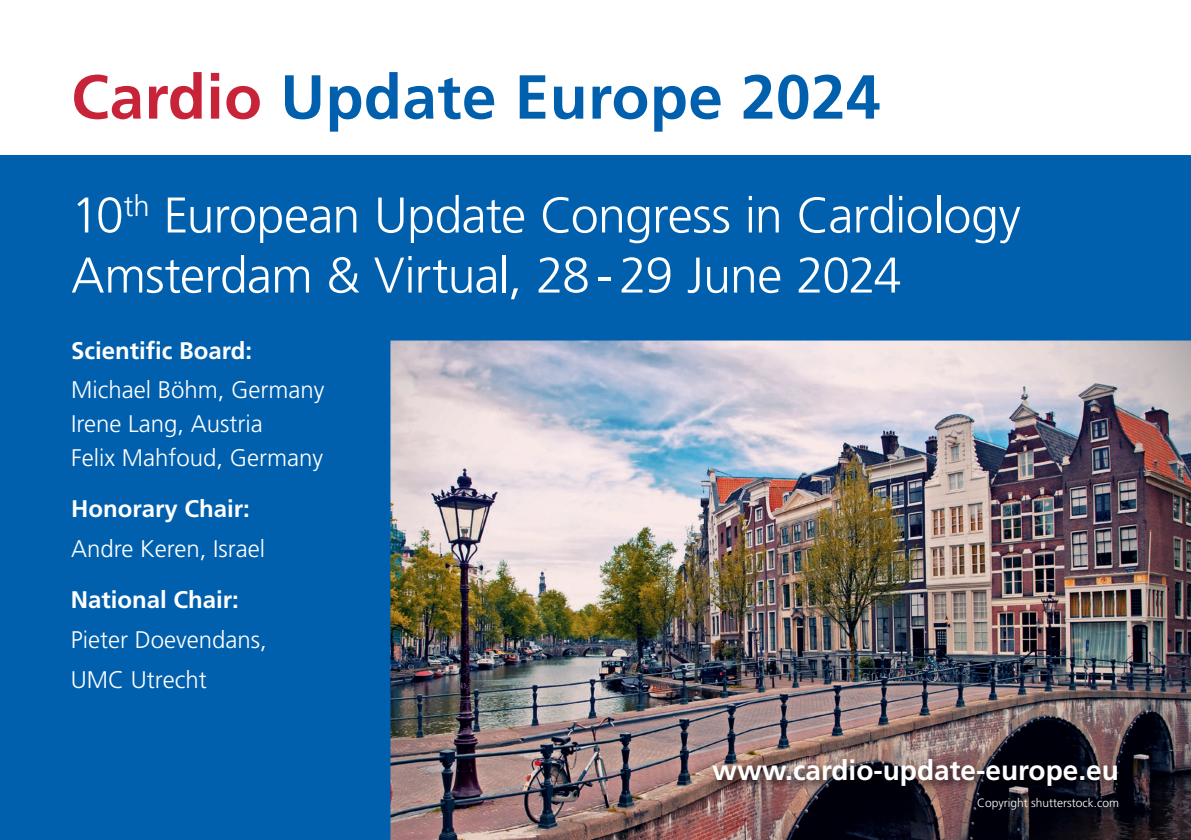
<style>
.page{position:relative;width:1191px;height:840px;background:#fff}
.page>*{position:absolute;margin:0;border:0;box-sizing:border-box;transform-origin:0 0}
.t1{font:700 62px "Frutiger LT Std";letter-spacing:.01em;color:#0160ae}
.t2{font:300 50px/60px "Frutiger LT Std";letter-spacing:-.015em;color:#fff}
.t3{font:700 28px "Frutiger LT Std";color:#fff}
.t4{font:300 24px/34px "Frutiger LT Std";color:#fff}
.t5{font:700 24px "Frutiger LT Std";color:#fff}
.t6{font:300 12px "Frutiger LT Std";color:#fff}
.s1{color:#c82439}
</style>
<div class="page">
<div style="left:0;top:155px;width:1191px;height:684px;background:#0160ae"></div>
<img style="left:390px;top:340px;width:801px;height:499px">
<img style="left:710px;top:756px;width:417px;height:39px">
<h1 class="t1" style="left:71px;top:61px;width:811px"><span class="s1">Cardio</span> Update Europe 2024</h1>
<h2 class="t2" style="left:71px;top:186px;width:951px">10<sup>th</sup> European Update Congress in Cardiology<br>Amsterdam &amp; Virtual, 28 - 29 June 2024</h2>
<p class="t5" style="left:71px;top:336px;width:182px">Scientific Board:</p>
<p class="t4" style="left:71px;top:373px;width:255px">Michael Böhm, Germany<br>Irene Lang, Austria<br>Felix Mahfoud, Germany</p>
<p class="t5" style="left:71px;top:494px;width:180px">Honorary Chair:</p>
<p class="t4" style="left:71px;top:532px;width:195px">Andre Keren, Israel</p>
<p class="t5" style="left:71px;top:585px;width:170px">National Chair:</p>
<p class="t4" style="left:71px;top:619px;width:198px;line-height:39.6px">Pieter Doevendans,<br>UMC Utrecht</p>
<p class="t3" style="left:712px;top:753px;width:408px">www.cardio-update-europe.eu</p>
<p class="t6" style="left:977px;top:795px;width:144px">Copyright shutterstock.com</p>
</div>
